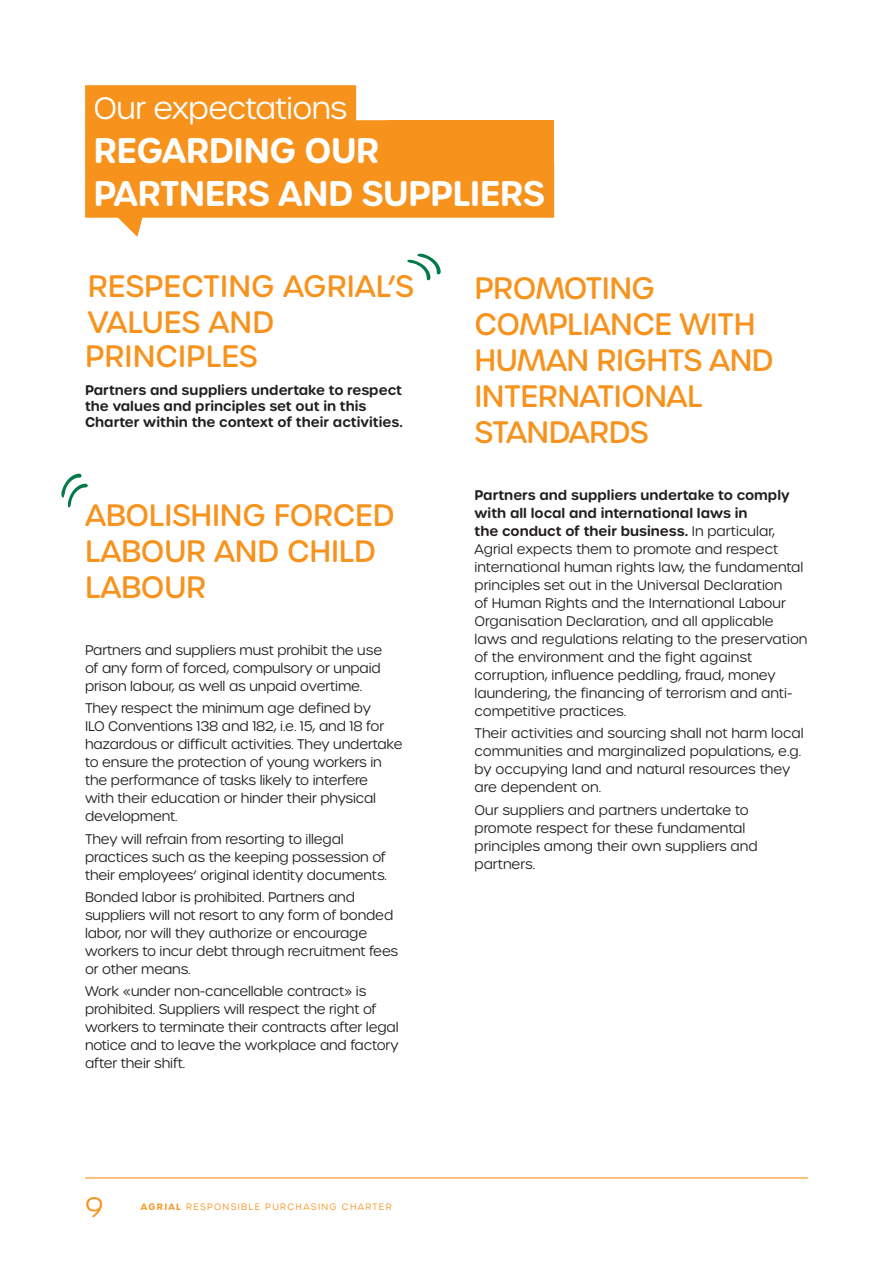
<style>
.page{position:relative;width:893px;height:1263px;background:#fff}
.page>*{position:absolute;margin:0;border:0;box-sizing:border-box;transform-origin:0 0}
.t1{font:600 34.5px "Urbane Rounded";letter-spacing:-.02em;color:#fff}
.t2{font:500 30px/36px "Urbane Rounded";letter-spacing:-.02em;color:#f7931d}
.t3{font:500 30px/36px "Urbane Rounded";color:#f7931d}
.t4{font:300 30px "Urbane Rounded";letter-spacing:-.02em;color:#fff}
.t5{font:300 27px "Urbane Rounded";color:#f7931d}
.t6{font:300 13.5px/18px "Urbane Rounded";letter-spacing:-.01em;color:#231f20}
.t7{font:600 13.5px/16.2px "Urbane Rounded";color:#231f20}
.t8{font:300 9px "Urbane Rounded";letter-spacing:.15em;color:#f7931d}
.s1{font-weight:600}
</style>
<div class="page">
<hr style="left:85px;top:1177px;width:723px;height:1px;background:#f7931d">
<svg style="left:118px;top:218px;width:25px;height:19px"></svg>
<svg style="left:61px;top:473px;width:27px;height:34px"></svg>
<svg style="left:407px;top:253px;width:34px;height:28px"></svg>
<div style="left:85px;top:85px;width:271px;height:41px;background:#f7931d"></div>
<div style="left:85px;top:120px;width:304px;height:50px;background:#f7931d"></div>
<div style="left:85px;top:164px;width:469px;height:54px;background:#f7931d"></div>
<div style="left:388px;top:120px;width:166px;height:45px;background:#f7931d"></div>
<p class="t4" style="left:94px;top:89px;width:255px">Our expectations</p>
<p class="t1" style="left:94px;top:127px;width:288px">REGARDING OUR</p>
<p class="t1" style="left:94px;top:170px;width:453px">PARTNERS AND SUPPLIERS</p>
<p class="t3" style="left:88px;top:268px;width:328px">RESPECTING AGRIAL’S<br>VALUES AND</p>
<p class="t3" style="left:85px;top:338px;width:174px">PRINCIPLES</p>
<p class="t7" style="left:85px;top:382px;width:319px">Partners and suppliers undertake to respect the values and principles set out in this<br>Charter within the context of their activities.</p>
<p class="t2" style="left:85px;top:497px;width:311px">ABOLISHING FORCED<br>LABOUR AND CHILD<br>LABOUR</p>
<p class="t6" style="left:85px;top:641px;width:299px;text-align:justify">Partners and suppliers must prohibit the use of any form of forced, compulsory or unpaid prison labour, as well as unpaid overtime.</p>
<p class="t6" style="left:85px;top:699px;width:319px">They respect the minimum age defined by<br>ILO Conventions 138 and 182, i.e. 15, and 18 for hazardous or difficult activities. They undertake to ensure the protection of young workers in the performance of tasks likely to interfere<br>with their education or hinder their physical development.</p>
<p class="t6" style="left:85px;top:830px;width:303px">They will refrain from resorting to illegal practices such as the keeping possession of their employees’ original identity documents.</p>
<p class="t6" style="left:85px;top:888px;width:315px">Bonded labor is prohibited. Partners and suppliers will not resort to any form of bonded labor, nor will they authorize or encourage workers to incur debt through recruitment fees or other means.</p>
<p class="t6" style="left:85px;top:982px;width:315px">Work «under non-cancellable contract» is prohibited. Suppliers will respect the right of workers to terminate their contracts after legal notice and to leave the workplace and factory after their shift.</p>
<h3 class="t5" style="left:85px;top:1189px;width:20px">9</h3>
<p class="t8" style="left:141px;top:1201px;width:252px"><span class="s1">AGRIAL</span> RESPONSIBLE PURCHASING CHARTER</p>
<p class="t2" style="left:474px;top:270px;width:301px">PROMOTING<br>COMPLIANCE WITH<br>HUMAN RIGHTS AND<br>INTERNATIONAL<br>STANDARDS</p>
<p class="t6" style="left:474px;top:486px;width:335px"><span class="s1">Partners and suppliers undertake to comply with all local and international laws in<br>the conduct of their business.</span> In particular, Agrial expects them to promote and respect international human rights law, the fundamental principles set out in the Universal Declaration<br>of Human Rights and the International Labour Organisation Declaration, and all applicable laws and regulations relating to the preservation of the environment and the fight against corruption, influence peddling, fraud, money laundering, the financing of terrorism and anti&shy;competitive practices.</p>
<p class="t6" style="left:474px;top:724px;width:331px">Their activities and sourcing shall not harm local communities and marginalized populations, e.g. by occupying land and natural resources they are dependent on.</p>
<p class="t6" style="left:474px;top:801px;width:285px">Our suppliers and partners undertake to promote respect for these fundamental principles among their own suppliers and partners.</p>
</div>
